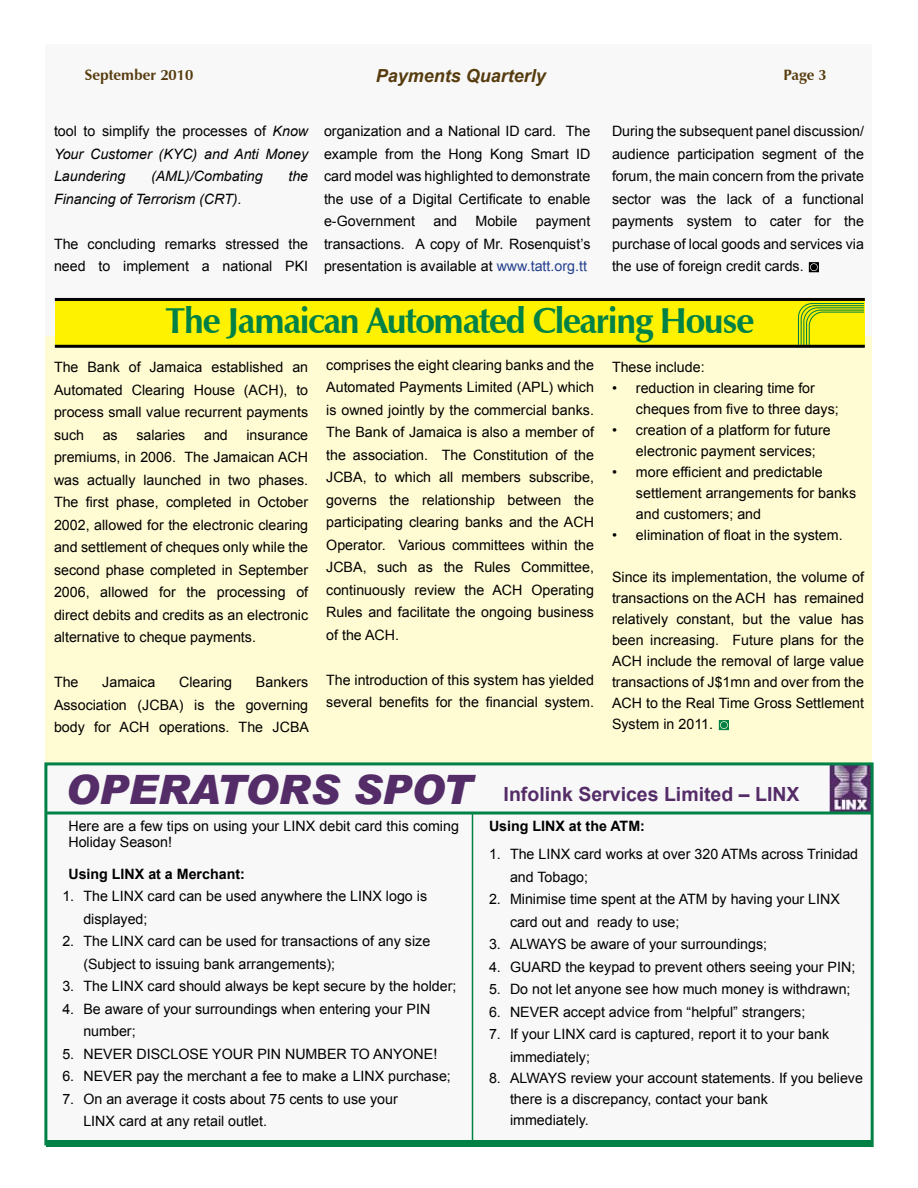
<style>
.page{position:relative;width:918px;height:1188px;background:#fff}
.page>*{position:absolute;margin:0;border:0;box-sizing:border-box;transform-origin:0 0}
.t1{font:700 36px "Zapf Humanist 601 BT";letter-spacing:-.04em;color:#008146}
.t2{font:700 19.5px "Arial";color:#542c67}
.t3{font:italic 700 18px "Arial";color:#573c0f}
.t4{font:700 15px "Zapf Humanist 601 BT";color:#573c0f}
.t5{font:14.25px/22.5px "Arial";color:#000}
.t6{font:italic 14.25px/22.5px "Arial";color:#000;text-align:justify}
.t7{font:700 14.25px "Arial";color:#000}
.s1{font-style:normal}
.s2{color:#24408f}
.s3{font-weight:900;font-style:italic;font-size:40.5px}
</style>
<div class="page">
<div style="left:46px;top:44px;width:826px;height:1103px;background:#f8f8f8"></div>
<div style="left:46px;top:336px;width:826px;height:426px;background:#fffbd3"></div>
<div style="left:55px;top:300px;width:810px;height:46px;background:#fff200"></div>
<svg style="left:798px;top:303px;width:66px;height:42px"></svg>
<svg style="left:44px;top:761px;width:830px;height:387px"></svg>
<hr style="left:472px;top:813px;width:1px;height:329px;background:#008146">
<hr style="left:46px;top:812px;width:826px;height:2px;background:#008146">
<hr style="left:55px;top:345px;width:810px;height:3px;background:#000">
<hr style="left:55px;top:298px;width:810px;height:3px;background:#000">
<svg style="left:809px;top:262px;width:10px;height:10px"></svg>
<svg style="left:719px;top:720px;width:10px;height:10px"></svg>
<p class="t4" style="left:85px;top:65px;width:110px">September 2010</p>
<p class="t3" style="left:376px;top:64px;width:172px">Payments Quarterly</p>
<p class="t4" style="left:783px;top:65px;width:45px">Page 3</p>
<p class="t5" style="left:612px;top:120px;width:253px;text-align:justify">During the subsequent panel discussion/ audience participation segment of the forum, the main concern from the private sector was the lack of a functional payments system to cater for the purchase of local goods and services via the use of foreign credit cards.</p>
<h1 class="t1" style="left:165px;top:298px;width:591px">The Jamaican Automated Clearing House</h1>
<p class="t5" style="left:54px;top:356px;width:256px;text-align:justify">The Bank of Jamaica established an Automated Clearing House (ACH), to process small value recurrent payments such</p>
<p class="t6" style="left:54px;top:120px;width:256px"><span class="s1">tool to simplify the processes of</span> Know Your Customer (KYC) and Anti Money Laundering</p>
<p class="t5" style="left:324px;top:120px;width:268px;text-align:justify">organization and a National ID card. The example from the Hong Kong Smart ID card model was highlighted to demonstrate the use of a Digital Certificate to enable e-Government</p>
<p class="t6" style="left:151px;top:165px;width:113px">(AML)/Combating</p>
<p class="t6" style="left:288px;top:165px;width:21px">the</p>
<p class="t6" style="left:54px;top:188px;width:189px">Financing of Terrorism (CRT).</p>
<p class="t5" style="left:54px;top:233px;width:256px">The concluding remarks stressed the need to implement a national PKI</p>
<p class="t5" style="left:433px;top:210px;width:25px">and</p>
<p class="t5" style="left:476px;top:210px;width:43px">Mobile</p>
<p class="t5" style="left:324px;top:210px;width:268px;text-align:justify;text-indent:212px">payment transactions. A copy of Mr. Rosenquist’s presentation is available at <span class="s2">www.tatt.org.tt</span></p>
<p class="t5" style="left:326px;top:354px;width:269px;text-align:justify">comprises the eight clearing banks and the Automated Payments Limited (APL) which is owned jointly by the commercial banks.<br>The Bank of Jamaica is also a member of the association. The Constitution of the JCBA, to which all members subscribe, governs the relationship between the participating clearing banks and the ACH Operator. Various committees within the JCBA, such as the Rules Committee, continuously review the ACH Operating Rules and facilitate the ongoing business of the ACH.</p>
<p class="t5" style="left:326px;top:669px;width:269px">The introduction of this system has yielded several benefits for the financial system.</p>
<p class="t5" style="left:612px;top:356px;width:94px">These include:</p>
<p class="t5" style="left:636px;top:378px;width:204px;line-height:21px;text-indent:-24px">• reduction in clearing time for cheques from five to three days;</p>
<p class="t5" style="left:636px;top:420px;width:196px;line-height:21px;text-indent:-24px">• creation of a platform for future electronic payment services;</p>
<p class="t5" style="left:636px;top:462px;width:222px;line-height:21px;text-indent:-24px">• more efficient and predictable settlement arrangements for banks and customers; and</p>
<p class="t5" style="left:612px;top:524px;width:232px">• elimination of float in the system.</p>
<p class="t5" style="left:612px;top:567px;width:254px;line-height:21px;text-align:justify">Since its implementation, the volume of transactions on the ACH has remained relatively constant, but the value has been increasing. Future plans for the ACH include the removal of large value transactions of J$1mn and over from the ACH to the Real Time Gross Settlement System in 2011.</p>
<p class="t5" style="left:54px;top:423px;width:256px;text-align:justify;text-indent:192px">insurance premiums, in 2006. The Jamaican ACH was actually launched in two phases.<br>The first phase, completed in October 2002, allowed for the electronic clearing and settlement of cheques only while the second phase completed in September 2006, allowed for the processing of direct debits and credits as an electronic alternative to cheque payments.</p>
<p class="t5" style="left:54px;top:671px;width:26px">The</p>
<p class="t5" style="left:102px;top:671px;width:55px">Jamaica</p>
<p class="t5" style="left:179px;top:671px;width:55px">Clearing</p>
<p class="t5" style="left:103px;top:423px;width:17px">as</p>
<p class="t5" style="left:136px;top:423px;width:51px">salaries</p>
<p class="t5" style="left:204px;top:423px;width:25px">and</p>
<p class="t5" style="left:54px;top:671px;width:257px;text-align:justify;text-indent:202px">Bankers Association (JCBA) is the governing body for ACH operations. The JCBA</p>
<h2 class="t2" style="left:66px;top:781px;width:735px"><span class="s3">OPERATORS SPOT</span> Infolink Services Limited – LINX</h2>
<p class="t5" style="left:68px;top:818px;width:392px;line-height:16.5px">Here are a few tips on using your LINX debit card this coming<br>Holiday Season!</p>
<p class="t7" style="left:68px;top:864px;width:178px">Using LINX at a Merchant:</p>
<p class="t5" style="left:83px;top:885px;width:345px;text-indent:-21px">1. The LINX card can be used anywhere the LINX logo is displayed;</p>
<p class="t5" style="left:83px;top:930px;width:348px;text-indent:-21px">2. The LINX card can be used for transactions of any size (Subject to issuing bank arrangements);</p>
<p class="t5" style="left:62px;top:975px;width:396px">3. The LINX card should always be kept secure by the holder;</p>
<p class="t5" style="left:83px;top:998px;width:348px;text-indent:-21px">4. Be aware of your surroundings when entering your PIN number;</p>
<p class="t5" style="left:62px;top:1043px;width:376px">5. NEVER DISCLOSE YOUR PIN NUMBER TO ANYONE!</p>
<p class="t5" style="left:62px;top:1065px;width:390px">6. NEVER pay the merchant a fee to make a LINX purchase;</p>
<p class="t5" style="left:83px;top:1088px;width:316px;text-indent:-21px">7. On an average it costs about 75 cents to use your<br>LINX card at any retail outlet.</p>
<p class="t7" style="left:489px;top:816px;width:157px">Using LINX at the ATM:</p>
<p class="t5" style="left:510px;top:843px;width:350px;text-indent:-21px">1. The LINX card works at over 320 ATMs across Trinidad and Tobago;</p>
<p class="t5" style="left:510px;top:888px;width:331px;text-indent:-21px">2. Minimise time spent at the ATM by having your LINX card out and ready to use;</p>
<p class="t5" style="left:489px;top:933px;width:280px">3. ALWAYS be aware of your surroundings;</p>
<p class="t5" style="left:489px;top:956px;width:368px">4. GUARD the keypad to prevent others seeing your PIN;</p>
<p class="t5" style="left:489px;top:978px;width:363px">5. Do not let anyone see how much money is withdrawn;</p>
<p class="t5" style="left:489px;top:1001px;width:318px">6. NEVER accept advice from “helpful” strangers;</p>
<p class="t5" style="left:510px;top:1023px;width:321px;text-indent:-21px">7. If your LINX card is captured, report it to your bank immediately;</p>
<p class="t5" style="left:510px;top:1068px;width:354px;line-height:21px;text-indent:-21px">8. ALWAYS review your account statements. If you believe there is a discrepancy, contact your bank<br>immediately.</p>
</div>
